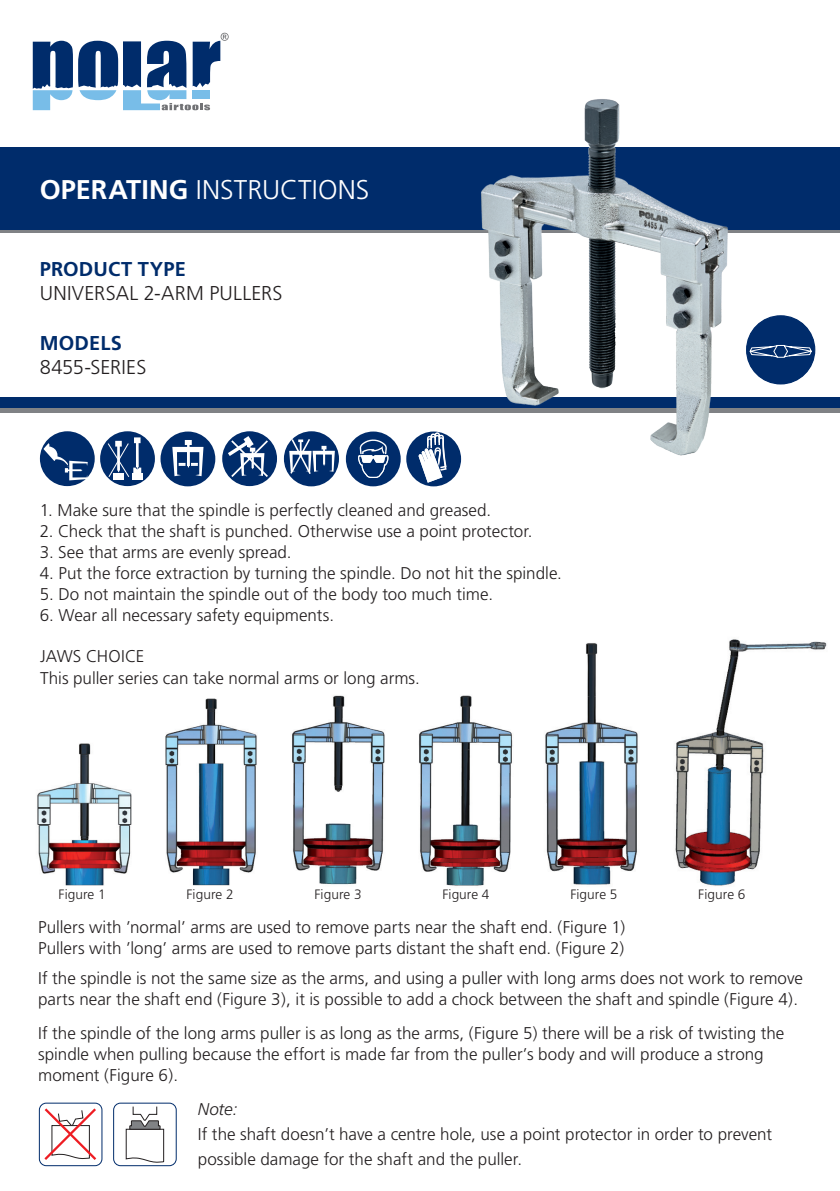
<style>
.page{position:relative;width:840px;height:1191px;background:#fff}
.page>*{position:absolute;margin:0;border:0;box-sizing:border-box;transform-origin:0 0}
.t1{font:300 27px "Frutiger";color:#fff}
.t2{font:300 20px "Frutiger";letter-spacing:.01em;color:#231f20}
.t3{font:700 20px "Frutiger";letter-spacing:.005em;color:#002c6b}
.t4{font:300 17px/21px "Frutiger";color:#231f20}
.t5{font:italic 300 17px "Frutiger";color:#231f20}
.t6{font:300 13.6px "Frutiger";letter-spacing:.005em;color:#231f20}
.s1{font-weight:700}
</style>
<div class="page">
<img style="left:37px;top:743px;width:95px;height:143px">
<img style="left:165px;top:698px;width:92px;height:188px">
<img style="left:292px;top:695px;width:93px;height:190px">
<img style="left:419px;top:695px;width:94px;height:191px">
<img style="left:545px;top:643px;width:93px;height:242px">
<img style="left:675px;top:639px;width:152px;height:247px">
<div style="left:0;top:397px;width:839px;height:11px;background:#002c6b"></div>
<div style="left:0;top:147px;width:839px;height:85px;background:#002c6b"></div>
<hr style="left:0;top:230px;width:839px;height:2px;background:#808285">
<div style="left:0;top:408px;width:839px;height:5px;background:#808285"></div>
<svg style="left:33px;top:33px;width:195px;height:77px"></svg>
<svg style="left:345px;top:431px;width:55px;height:55px"></svg>
<svg style="left:406px;top:431px;width:55px;height:55px"></svg>
<div style="left:160px;top:431px;width:55px;height:55px;background:#002c6b;border-radius:50%"></div>
<svg style="left:172px;top:440px;width:31px;height:36px"></svg>
<div style="left:40px;top:431px;width:55px;height:55px;background:#002c6b;border-radius:50%"></div>
<svg style="left:43px;top:443px;width:45px;height:37px"></svg>
<div style="left:222px;top:431px;width:55px;height:55px;background:#002c6b;border-radius:50%"></div>
<svg style="left:228px;top:436px;width:42px;height:43px"></svg>
<div style="left:100px;top:431px;width:55px;height:55px;background:#002c6b;border-radius:50%"></div>
<div style="left:113px;top:473px;width:11px;height:7px;background:#fff"></div>
<div style="left:132px;top:473px;width:10px;height:7px;background:#fff"></div>
<svg style="left:107px;top:437px;width:34px;height:41px"></svg>
<div style="left:284px;top:431px;width:55px;height:55px;background:#002c6b;border-radius:50%"></div>
<svg style="left:289px;top:437px;width:46px;height:39px"></svg>
<img style="left:470px;top:99px;width:277px;height:357px">
<svg style="left:746px;top:319px;width:68px;height:65px"></svg>
<div style="left:745px;top:315px;width:69px;height:69px;border:1px solid #002c6b;border-radius:50%"></div>
<div style="left:113px;top:1102px;width:63px;height:64px;border:1px solid #002c6b;border-radius:7px"></div>
<svg style="left:125px;top:1106px;width:39px;height:57px"></svg>
<div style="left:39px;top:1102px;width:63px;height:64px;border:1px solid #002c6b;border-radius:7px"></div>
<svg style="left:44px;top:1108px;width:53px;height:52px"></svg>
<h1 class="t1" style="left:40px;top:174px;width:331px"><span class="s1">OPERATING</span> INSTRUCTIONS</h1>
<p class="t3" style="left:40px;top:257px;width:147px">PRODUCT TYPE</p>
<p class="t2" style="left:40px;top:282px;width:244px">UNIVERSAL 2-ARM PULLERS</p>
<p class="t3" style="left:40px;top:331px;width:83px">MODELS</p>
<p class="t2" style="left:40px;top:356px;width:108px">8455-SERIES</p>
<p class="t4" style="left:40px;top:500px;width:453px">1. Make sure that the spindle is perfectly cleaned and greased.</p>
<p class="t4" style="left:40px;top:521px;width:494px">2. Check that the shaft is punched. Otherwise use a point protector.</p>
<p class="t4" style="left:40px;top:542px;width:253px">3. See that arms are evenly spread.</p>
<p class="t4" style="left:40px;top:563px;width:523px">4. Put the force extraction by turning the spindle. Do not hit the spindle.</p>
<p class="t4" style="left:40px;top:584px;width:454px">5. Do not maintain the spindle out of the body too much time.</p>
<p class="t4" style="left:40px;top:605px;width:296px">6. Wear all necessary safety equipments.</p>
<p class="t4" style="left:40px;top:645px;width:381px;line-height:22.2px">JAWS CHOICE<br>This puller series can take normal arms or long arms.</p>
<p class="t6" style="left:58px;top:886px;width:49px">Figure 1</p>
<p class="t6" style="left:186px;top:886px;width:49px">Figure 2</p>
<p class="t6" style="left:314px;top:886px;width:49px">Figure 3</p>
<p class="t6" style="left:442px;top:886px;width:49px">Figure 4</p>
<p class="t6" style="left:570px;top:886px;width:49px">Figure 5</p>
<p class="t6" style="left:698px;top:886px;width:49px">Figure 6</p>
<p class="t4" style="left:38px;top:917px;width:588px">Pullers with ’normal’ arms are used to remove parts near the shaft end. (Figure 1)<br>Pullers with ’long’ arms are used to remove parts distant the shaft end. (Figure 2)</p>
<p class="t4" style="left:38px;top:968px;width:766px">If the spindle is not the same size as the arms, and using a puller with long arms does not work to remove parts near the shaft end (Figure 3), it is possible to add a chock between the shaft and spindle (Figure 4).</p>
<p class="t4" style="left:38px;top:1023px;width:747px">If the spindle of the long arms puller is as long as the arms, (Figure 5) there will be a risk of twisting the spindle when pulling because the effort is made far from the puller’s body and will produce a strong moment (Figure 6).</p>
<p class="t5" style="left:198px;top:1099px;width:41px">Note:</p>
<p class="t4" style="left:198px;top:1121px;width:575px;line-height:25px">If the shaft doesn’t have a centre hole, use a point protector in order to prevent possible damage for the shaft and the puller.</p>
</div>
